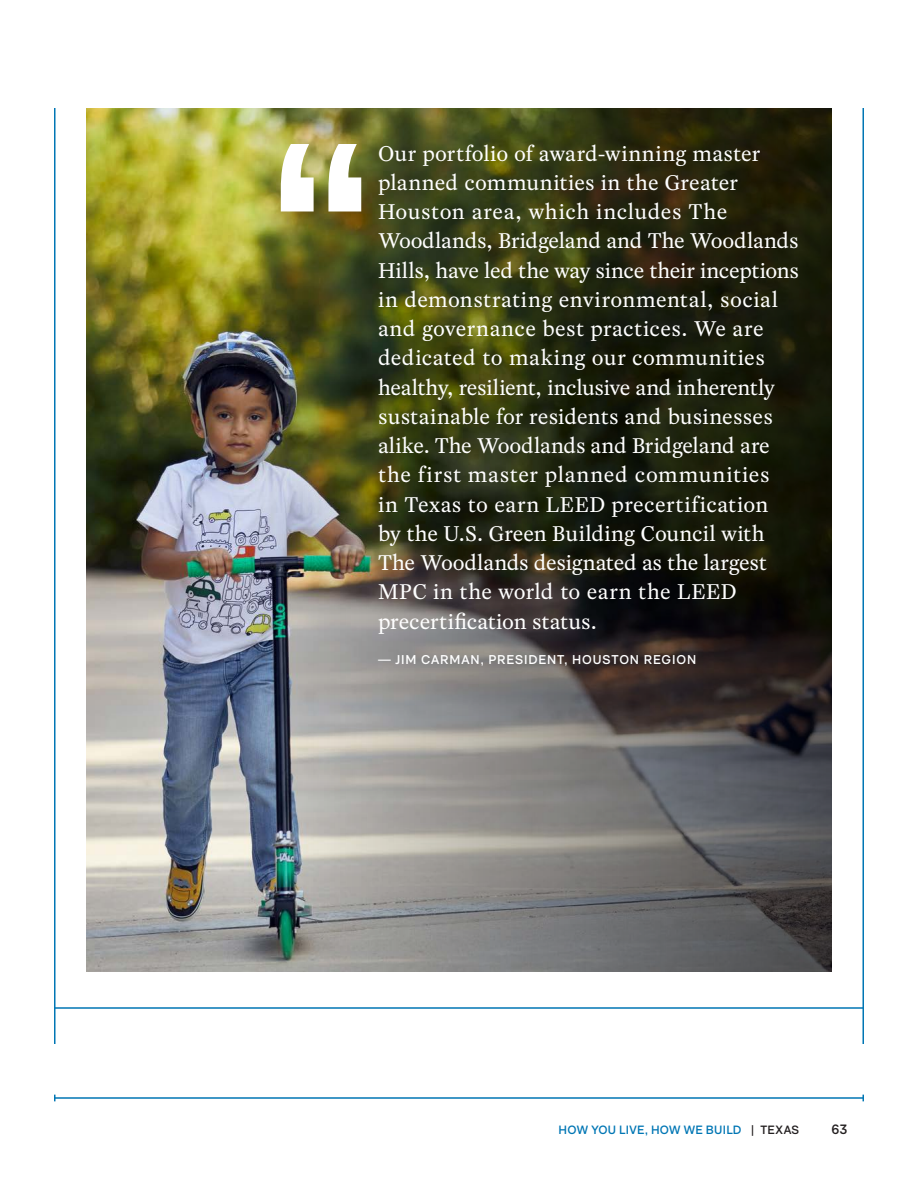
<style>
.page{position:relative;width:918px;height:1188px;background:#fff}
.page>*{position:absolute;margin:0;border:0;box-sizing:border-box;transform-origin:0 0}
.Pull_Quote{font:22.5px/29.2px "Rosart";letter-spacing:.005em;color:#fff}
.t1{font:600 13.5px "RM Neue";color:#231f20}
.t2{font:600 12.75px "RM Neue";letter-spacing:.07em;color:#fff}
.t3{font:600 12px "RM Neue";letter-spacing:.02em;color:#0076b4}
.t4{font:600 12px "RM Neue";color:#231f20}
</style>
<div class="page">
<img style="left:86px;top:108px;width:746px;height:864px">
<svg style="left:281px;top:144px;width:80px;height:68px"></svg>
<hr style="left:54px;top:108px;width:2px;height:936px;background:#0076b4">
<hr style="left:862px;top:108px;width:2px;height:936px;background:#0076b4">
<hr style="left:55px;top:1007px;width:809px;height:2px;background:#0076b4">
<hr style="left:55px;top:1097px;width:808px;height:2px;background:#0076b4">
<svg style="left:54px;top:1095px;width:2px;height:6px"></svg>
<svg style="left:862px;top:1095px;width:2px;height:6px"></svg>
<p class="Pull_Quote" style="left:378px;top:138px;width:423px">Our portfolio of award-winning master planned communities in the Greater Houston area, which includes The Woodlands, Bridgeland and The Woodlands Hills, have led the way since their inceptions in demonstrating environmental, social and governance best practices. We are dedicated to making our communities healthy, resilient, inclusive and inherently sustainable for residents and businesses alike. The Woodlands and Bridgeland are the first master planned communities<br>in Texas to earn LEED precertification<br>by the U.S. Green Building Council with The Woodlands designated as the largest MPC in the world to earn the LEED precertification status.</p>
<p class="t2" style="left:378px;top:652px;width:320px">— JIM CARMAN, PRESIDENT, HOUSTON REGION</p>
<p class="t3" style="left:559px;top:1123px;width:14px">HOW</p>
<p class="t3" style="left:591px;top:1123px;width:13px">YOU</p>
<p class="t3" style="left:619px;top:1123px;width:9px">LIVE</p>
<p class="t3" style="left:645px;top:1123px;width:20px">, HOW</p>
<p class="t3" style="left:684px;top:1123px;width:34px">WE BUILD</p>
<p class="t4" style="left:751px;top:1123px;width:19px">| TEXAS</p>
<p class="t1" style="left:832px;top:1121px;width:17px">63</p>
</div>
